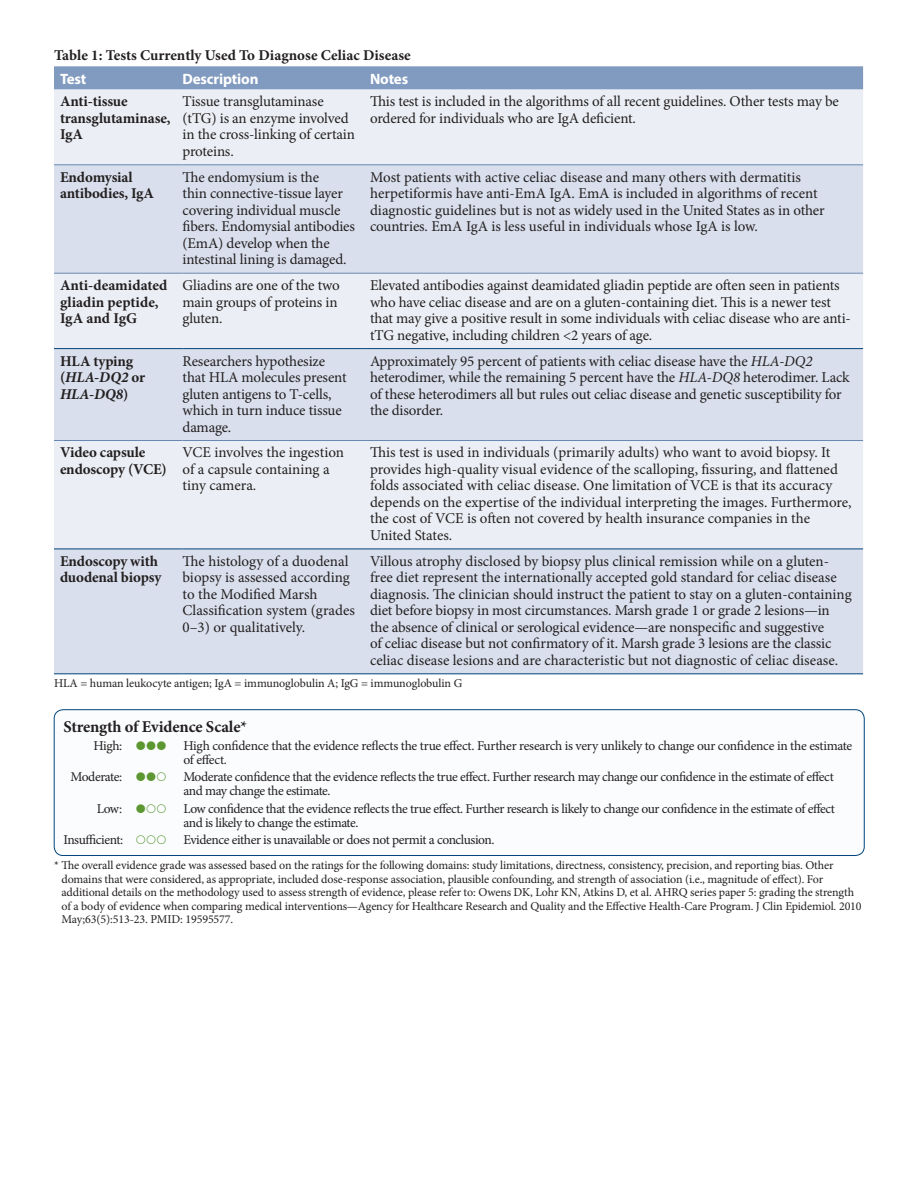
<style>
.page{position:relative;width:918px;height:1188px;background:#fff}
.page>*{position:absolute;margin:0;border:0;box-sizing:border-box;transform-origin:0 0}
.t1{font:700 16.5px "Minion Pro";letter-spacing:-.01em;color:#231f20}
.t2{font:15px/16.5px "Minion Pro";letter-spacing:-.01em;color:#231f20}
.t3{font:700 15px/16.5px "Minion Pro";letter-spacing:-.005em;color:#231f20}
.t4{font:italic 700 15px/16.5px "Minion Pro";color:#231f20}
.t5{font:700 15px "Myriad Pro";letter-spacing:-.01em;color:#fff}
.t6{font:13.5px/14.2px "Minion Pro";letter-spacing:-.03em;color:#231f20}
.t7{font:12px/13.5px "Minion Pro";letter-spacing:-.01em;color:#231f20}
.s1{font-style:normal}
.s2{font-style:italic}
</style>
<div class="page">
<div style="left:54px;top:710px;width:810px;height:146px;background:#fafcfd;border-radius:9px"></div>
<div style="left:54px;top:710px;width:810px;height:146px;border:1px solid #00447b;border-radius:9px"></div>
<svg style="left:54px;top:66px;width:809px;height:24px;background:#859dc1"></svg>
<div style="left:54px;top:90px;width:809px;height:75px;background:#ebeff5"></div>
<svg style="left:54px;top:166px;width:809px;height:508px;background:#dee4ee"></svg>
<hr style="left:54px;top:348px;width:129px;height:1px;background:#00447b">
<hr style="left:183px;top:348px;width:181px;height:1px;background:#00447b">
<hr style="left:364px;top:348px;width:499px;height:1px;background:#00447b">
<hr style="left:54px;top:674px;width:129px;height:1px;background:#00447b">
<hr style="left:183px;top:674px;width:181px;height:1px;background:#00447b">
<hr style="left:364px;top:674px;width:499px;height:1px;background:#00447b">
<hr style="left:54px;top:165px;width:129px;height:1px;background:#6988b2">
<hr style="left:183px;top:165px;width:181px;height:1px;background:#6988b2">
<hr style="left:364px;top:165px;width:499px;height:1px;background:#6988b2">
<hr style="left:54px;top:273px;width:129px;height:1px;background:#6988b2">
<hr style="left:183px;top:273px;width:181px;height:1px;background:#6988b2">
<hr style="left:364px;top:273px;width:499px;height:1px;background:#6988b2">
<hr style="left:54px;top:440px;width:129px;height:1px;background:#6988b2">
<hr style="left:183px;top:440px;width:181px;height:1px;background:#6988b2">
<hr style="left:364px;top:440px;width:499px;height:1px;background:#6988b2">
<hr style="left:54px;top:549px;width:129px;height:1px;background:#00447b">
<hr style="left:183px;top:549px;width:181px;height:1px;background:#00447b">
<hr style="left:364px;top:549px;width:499px;height:1px;background:#00447b">
<p class="t3" style="left:54px;top:47px;width:358px">Table 1: Tests Currently Used To Diagnose Celiac Disease</p>
<p class="t5" style="left:60px;top:69px;width:28px">Test</p>
<p class="t5" style="left:183px;top:69px;width:77px">Description</p>
<p class="t5" style="left:370px;top:69px;width:40px">Notes</p>
<p class="t3" style="left:60px;top:93px;width:112px">Anti-tissue transglutaminase,<br>IgA</p>
<p class="t2" style="left:183px;top:93px;width:174px">Tissue transglutaminase (tTG) is an enzyme involved in the cross-linking of certain proteins.</p>
<p class="t2" style="left:370px;top:93px;width:470px">This test is included in the algorithms of all recent guidelines. Other tests may be ordered for individuals who are IgA deficient.</p>
<p class="t3" style="left:60px;top:168px;width:96px">Endomysial antibodies, IgA</p>
<p class="t2" style="left:183px;top:169px;width:174px">The endomysium is the<br>thin connective-tissue layer covering individual muscle fibers. Endomysial antibodies (EmA) develop when the intestinal lining is damaged.</p>
<p class="t2" style="left:370px;top:169px;width:456px">Most patients with active celiac disease and many others with dermatitis herpetiformis have anti-EmA IgA. EmA is included in algorithms of recent diagnostic guidelines but is not as widely used in the United States as in other countries. EmA IgA is less useful in individuals whose IgA is low.</p>
<p class="t3" style="left:60px;top:277px;width:109px">Anti-deamidated gliadin peptide,<br>IgA and IgG</p>
<p class="t2" style="left:183px;top:277px;width:159px">Gliadins are one of the two main groups of proteins in gluten.</p>
<p class="t2" style="left:370px;top:277px;width:482px">Elevated antibodies against deamidated gliadin peptide are often seen in patients who have celiac disease and are on a gluten-containing diet. This is a newer test that may give a positive result in some individuals with celiac disease who are anti&shy;tTG negative, including children &lt;2 years of age.</p>
<p class="t4" style="left:60px;top:352px;width:87px"><span class="s1">HLA typing (</span>HLA-DQ2 <span class="s1">or<br></span>HLA-DQ8<span class="s1">)</span></p>
<p class="t2" style="left:183px;top:353px;width:166px">Researchers hypothesize that HLA molecules present gluten antigens to T-cells, which in turn induce tissue damage.</p>
<p class="t2" style="left:370px;top:353px;width:481px">Approximately 95 percent of patients with celiac disease have the <span class="s2">HLA-DQ2 </span>heterodimer, while the remaining 5 percent have the <span class="s2">HLA-DQ8</span> heterodimer. Lack of these heterodimers all but rules out celiac disease and genetic susceptibility for the disorder.</p>
<p class="t3" style="left:60px;top:444px;width:108px">Video capsule endoscopy (VCE)</p>
<p class="t2" style="left:183px;top:444px;width:163px">VCE involves the ingestion of a capsule containing a tiny camera.</p>
<p class="t2" style="left:370px;top:444px;width:483px">This test is used in individuals (primarily adults) who want to avoid biopsy. It provides high-quality visual evidence of the scalloping, fissuring, and flattened folds associated with celiac disease. One limitation of VCE is that its accuracy depends on the expertise of the individual interpreting the images. Furthermore, the cost of VCE is often not covered by health insurance companies in the United States.</p>
<p class="t3" style="left:60px;top:553px;width:103px">Endoscopy with duodenal biopsy</p>
<p class="t2" style="left:183px;top:553px;width:174px">The histology of a duodenal biopsy is assessed according to the Modified Marsh<br>Classification system (grades<br>0–3) or qualitatively.</p>
<p class="t2" style="left:370px;top:553px;width:483px">Villous atrophy disclosed by biopsy plus clinical remission while on a gluten&shy;free diet represent the internationally accepted gold standard for celiac disease diagnosis. The clinician should instruct the patient to stay on a gluten-containing diet before biopsy in most circumstances. Marsh grade 1 or grade 2 lesions—in the absence of clinical or serological evidence—are nonspecific and suggestive<br>of celiac disease but not confirmatory of it. Marsh grade 3 lesions are the classic celiac disease lesions and are characteristic but not diagnostic of celiac disease.</p>
<p class="t7" style="left:54px;top:676px;width:410px">HLA = human leukocyte antigen; IgA = immunoglobulin A; IgG = immunoglobulin G</p>
<p class="t1" style="left:63px;top:715px;width:185px">Strength of Evidence Scale*</p>
<p class="t6" style="left:93px;top:738px;width:30px">High:</p>
<p class="t6" style="left:183px;top:738px;width:670px">High confidence that the evidence reflects the true effect. Further research is very unlikely to change our confidence in the estimate of effect.</p>
<p class="t6" style="left:70px;top:770px;width:53px">Moderate:</p>
<p class="t6" style="left:183px;top:770px;width:652px">Moderate confidence that the evidence reflects the true effect. Further research may change our confidence in the estimate of effect and may change the estimate.</p>
<p class="t6" style="left:97px;top:801px;width:27px">Low:</p>
<p class="t6" style="left:183px;top:801px;width:653px">Low confidence that the evidence reflects the true effect. Further research is likely to change our confidence in the estimate of effect and is likely to change the estimate.</p>
<p class="t6" style="left:63px;top:833px;width:61px">Insufficient:</p>
<p class="t6" style="left:183px;top:833px;width:313px">Evidence either is unavailable or does not permit a conclusion.</p>
<p class="t7" style="left:62px;top:859px;width:802px;text-indent:-8px">* The overall evidence grade was assessed based on the ratings for the following domains: study limitations, directness, consistency, precision, and reporting bias. Other domains that were considered, as appropriate, included dose-response association, plausible confounding, and strength of association (i.e., magnitude of effect). For additional details on the methodology used to assess strength of evidence, please refer to: Owens DK, Lohr KN, Atkins D, et al. AHRQ series paper 5: grading the strength of a body of evidence when comparing medical interventions—Agency for Healthcare Research and Quality and the Effective Health-Care Program. J Clin Epidemiol<span class="s2">.</span> 2010<br>May;63(5):513-23. PMID: 19595577.</p>
</div>
